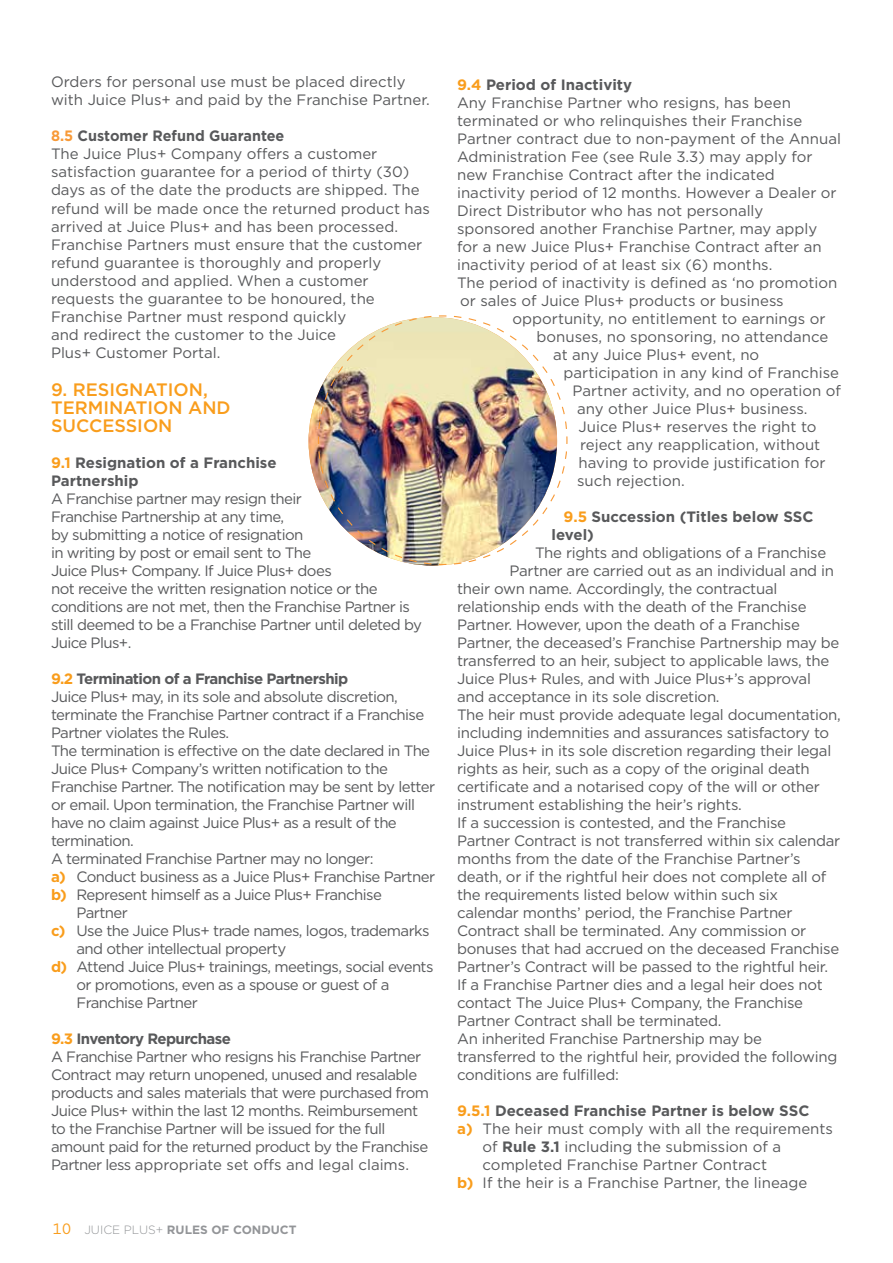
<style>
.page{position:relative;width:893px;height:1263px;background:#fff}
.page>*{position:absolute;margin:0;border:0;box-sizing:border-box;transform-origin:0 0}
.t1{font:500 18px/18px "Gotham";color:#f99d1c}
.t2{font:15px/18px "Gotham";color:#58595b}
.t3{font:15px/18px "Gotham";letter-spacing:-.04em;color:#58595b}
.t4{font:15px "Gotham";letter-spacing:-.02em;color:#58595b}
.t5{font:700 15px/18px "Gotham";color:#58595b}
.t6{font:700 15px "Gotham";letter-spacing:-.04em;color:#58595b}
.t7{font:700 12px "Gotham";color:#939598}
.s1{font-weight:700;color:#f89a38}
.s2{font-weight:700}
.s3{color:#f99d1c}
.s4{font-weight:700;color:#f99d1c}
.s5{font-weight:400;font-size:15px;color:#f99d1c}
.s6{font-weight:300}
</style>
<div class="page">
<img style="left:317px;top:315px;width:251px;height:251px">
<p class="t2" style="left:51px;top:73px;width:380px">Orders for personal use must be placed directly with Juice Plus+ and paid by the Franchise Partner.</p>
<p class="t2" style="left:51px;top:127px;width:380px"><span class="s1">8.5</span> <span class="s2">Customer Refund Guarantee<br></span>The Juice Plus+ Company offers a customer satisfaction guarantee for a period of thirty (30) days as of the date the products are shipped. The refund will be made once the returned product has arrived at Juice Plus+ and has been processed.<br>Franchise Partners must ensure that the customer refund guarantee is thoroughly and properly understood and applied. When a customer requests the guarantee to be honoured, the Franchise Partner must respond quickly<br>and redirect the customer to the Juice<br>Plus+ Customer Portal.</p>
<p class="t1" style="left:51px;top:380px;width:181px">9. RESIGNATION,<br>TERMINATION AND<br>SUCCESSION</p>
<p class="t5" style="left:51px;top:454px;width:227px"><span class="s3">9.1</span> Resignation of a Franchise<br>Partnership</p>
<p class="t3" style="left:51px;top:489px;width:372px">A Franchise partner may resign their<br>Franchise Partnership at any time,<br>by submitting a notice of resignation<br>in writing by post or email sent to The<br>Juice Plus+ Company. If Juice Plus+ does<br>not receive the written resignation notice or the conditions are not met, then the Franchise Partner is still deemed to be a Franchise Partner until deleted by Juice Plus+.</p>
<p class="t6" style="left:51px;top:669px;width:299px"><span class="s3">9.2</span> Termination of a Franchise Partnership</p>
<p class="t3" style="left:51px;top:687px;width:348px">Juice Plus+ may, in its sole and absolute discretion,</p>
<p class="t3" style="left:51px;top:705px;width:375px">terminate the Franchise Partner contract if a Franchise</p>
<p class="t3" style="left:51px;top:723px;width:180px">Partner violates the Rules.</p>
<p class="t3" style="left:51px;top:741px;width:381px">The termination is effective on the date declared in The</p>
<p class="t3" style="left:51px;top:759px;width:338px">Juice Plus+ Company’s written notification to the</p>
<p class="t3" style="left:51px;top:777px;width:386px">Franchise Partner. The notification may be sent by letter</p>
<p class="t3" style="left:51px;top:795px;width:365px">or email. Upon termination, the Franchise Partner will</p>
<p class="t3" style="left:51px;top:813px;width:347px">have no claim against Juice Plus+ as a result of the</p>
<p class="t3" style="left:51px;top:831px;width:84px">termination.</p>
<p class="t3" style="left:51px;top:849px;width:324px">A terminated Franchise Partner may no longer:</p>
<p class="t3" style="left:51px;top:867px;width:386px"><span class="s4">a)</span> Conduct business as a Juice Plus+ Franchise Partner</p>
<p class="t3" style="left:51px;top:885px;width:332px"><span class="s4">b)</span> Represent himself as a Juice Plus+ Franchise</p>
<p class="t3" style="left:77px;top:903px;width:53px">Partner</p>
<p class="t3" style="left:51px;top:921px;width:380px"><span class="s4">c)</span> Use the Juice Plus+ trade names, logos, trademarks</p>
<p class="t3" style="left:77px;top:939px;width:211px">and other intellectual property</p>
<p class="t3" style="left:51px;top:957px;width:384px"><span class="s4">d)</span> Attend Juice Plus+ trainings, meetings, social events</p>
<p class="t3" style="left:77px;top:975px;width:314px">or promotions, even as a spouse or guest of a</p>
<p class="t3" style="left:77px;top:993px;width:123px">Franchise Partner</p>
<p class="t3" style="left:51px;top:1029px;width:379px"><span class="s4">9.3</span> <span class="s2">Inventory Repurchase<br></span>A Franchise Partner who resigns his Franchise Partner Contract may return unopened, unused and resalable products and sales materials that were purchased from Juice Plus+ within the last 12 months. Reimbursement to the Franchise Partner will be issued for the full amount paid for the returned product by the Franchise Partner less appropriate set offs and legal claims.</p>
<p class="t7" style="left:52px;top:1222px;width:246px"><span class="s5">10</span> <span class="s6">JUICE PLUS+</span> RULES OF CONDUCT</p>
<p class="t2" style="left:457px;top:75px;width:385px"><span class="s4">9.4</span> <span class="s2">Period of Inactivity<br></span>Any Franchise Partner who resigns, has been terminated or who relinquishes their Franchise Partner contract due to non-payment of the Annual Administration Fee (see Rule 3.3) may apply for new Franchise Contract after the indicated inactivity period of 12 months. However a Dealer or Direct Distributor who has not personally sponsored another Franchise Partner, may apply for a new Juice Plus+ Franchise Contract after an inactivity period of at least six (6) months.<br>The period of inactivity is defined as ‘no promotion or sales of Juice Plus+ products or business</p>
<p class="t2" style="left:513px;top:309px;width:314px">opportunity, no entitlement to earnings or</p>
<p class="t2" style="left:537px;top:327px;width:293px">bonuses, no sponsoring, no attendance</p>
<p class="t2" style="left:553px;top:345px;width:208px">at any Juice Plus+ event, no</p>
<p class="t2" style="left:564px;top:363px;width:277px">participation in any kind of Franchise</p>
<p class="t2" style="left:573px;top:381px;width:270px">Partner activity, and no operation of</p>
<p class="t2" style="left:577px;top:399px;width:232px">any other Juice Plus+ business.</p>
<p class="t2" style="left:579px;top:417px;width:239px">Juice Plus+ reserves the right to</p>
<p class="t2" style="left:580px;top:435px;width:242px">reject any reapplication, without</p>
<p class="t2" style="left:579px;top:453px;width:248px">having to provide justification for</p>
<p class="t2" style="left:577px;top:471px;width:109px">such rejection.</p>
<p class="t5" style="left:552px;top:508px;width:263px;text-indent:12px"><span class="s3">9.5</span> Succession (Titles below SSC level)</p>
<p class="t4" style="left:535px;top:543px;width:293px">The rights and obligations of a Franchise</p>
<p class="t4" style="left:510px;top:561px;width:326px">Partner are carried out as an individual and in</p>
<p class="t4" style="left:457px;top:579px;width:322px">their own name. Accordingly, the contractual</p>
<p class="t4" style="left:457px;top:597px;width:351px">relationship ends with the death of the Franchise</p>
<p class="t4" style="left:457px;top:615px;width:344px">Partner. However, upon the death of a Franchise</p>
<p class="t4" style="left:457px;top:633px;width:384px">Partner, the deceased’s Franchise Partnership may be</p>
<p class="t4" style="left:457px;top:651px;width:374px">transferred to an heir, subject to applicable laws, the</p>
<p class="t4" style="left:457px;top:669px;width:355px">Juice Plus+ Rules, and with Juice Plus+’s approval</p>
<p class="t4" style="left:457px;top:687px;width:264px">and acceptance in its sole discretion.</p>
<p class="t4" style="left:457px;top:705px;width:385px">The heir must provide adequate legal documentation,</p>
<p class="t4" style="left:457px;top:723px;width:374px">including indemnities and assurances satisfactory to</p>
<p class="t4" style="left:457px;top:741px;width:376px">Juice Plus+ in its sole discretion regarding their legal</p>
<p class="t4" style="left:457px;top:759px;width:354px">rights as heir, such as a copy of the original death</p>
<p class="t4" style="left:457px;top:777px;width:364px">certificate and a notarised copy of the will or other</p>
<p class="t4" style="left:457px;top:795px;width:286px">instrument establishing the heir’s rights.</p>
<p class="t4" style="left:457px;top:813px;width:330px">If a succession is contested, and the Franchise</p>
<p class="t4" style="left:457px;top:831px;width:384px">Partner Contract is not transferred within six calendar</p>
<p class="t4" style="left:457px;top:849px;width:345px">months from the date of the Franchise Partner’s</p>
<p class="t4" style="left:457px;top:867px;width:371px">death, or if the rightful heir does not complete all of</p>
<p class="t4" style="left:457px;top:885px;width:323px">the requirements listed below within such six</p>
<p class="t4" style="left:457px;top:903px;width:337px">calendar months’ period, the Franchise Partner</p>
<p class="t4" style="left:457px;top:921px;width:351px">Contract shall be terminated. Any commission or</p>
<p class="t4" style="left:457px;top:939px;width:384px">bonuses that had accrued on the deceased Franchise</p>
<p class="t4" style="left:457px;top:957px;width:372px">Partner’s Contract will be passed to the rightful heir.</p>
<p class="t4" style="left:457px;top:975px;width:367px">If a Franchise Partner dies and a legal heir does not</p>
<p class="t4" style="left:457px;top:993px;width:348px">contact The Juice Plus+ Company, the Franchise</p>
<p class="t4" style="left:457px;top:1011px;width:266px">Partner Contract shall be terminated.</p>
<p class="t4" style="left:457px;top:1029px;width:307px">An inherited Franchise Partnership may be</p>
<p class="t4" style="left:457px;top:1047px;width:382px">transferred to the rightful heir, provided the following</p>
<p class="t4" style="left:457px;top:1065px;width:163px">conditions are fulfilled:</p>
<p class="t5" style="left:457px;top:1102px;width:354px"><span class="s3">9.5.1</span> Deceased Franchise Partner is below SSC</p>
<p class="t2" style="left:457px;top:1119px;width:377px"><span class="s4">a)</span> The heir must comply with all the requirements</p>
<p class="t2" style="left:483px;top:1137px;width:300px">of <span class="s2">Rule 3.1</span> including the submission of a</p>
<p class="t2" style="left:483px;top:1155px;width:286px">completed Franchise Partner Contract</p>
<p class="t2" style="left:457px;top:1173px;width:352px"><span class="s4">b)</span> If the heir is a Franchise Partner, the lineage</p>
</div>
